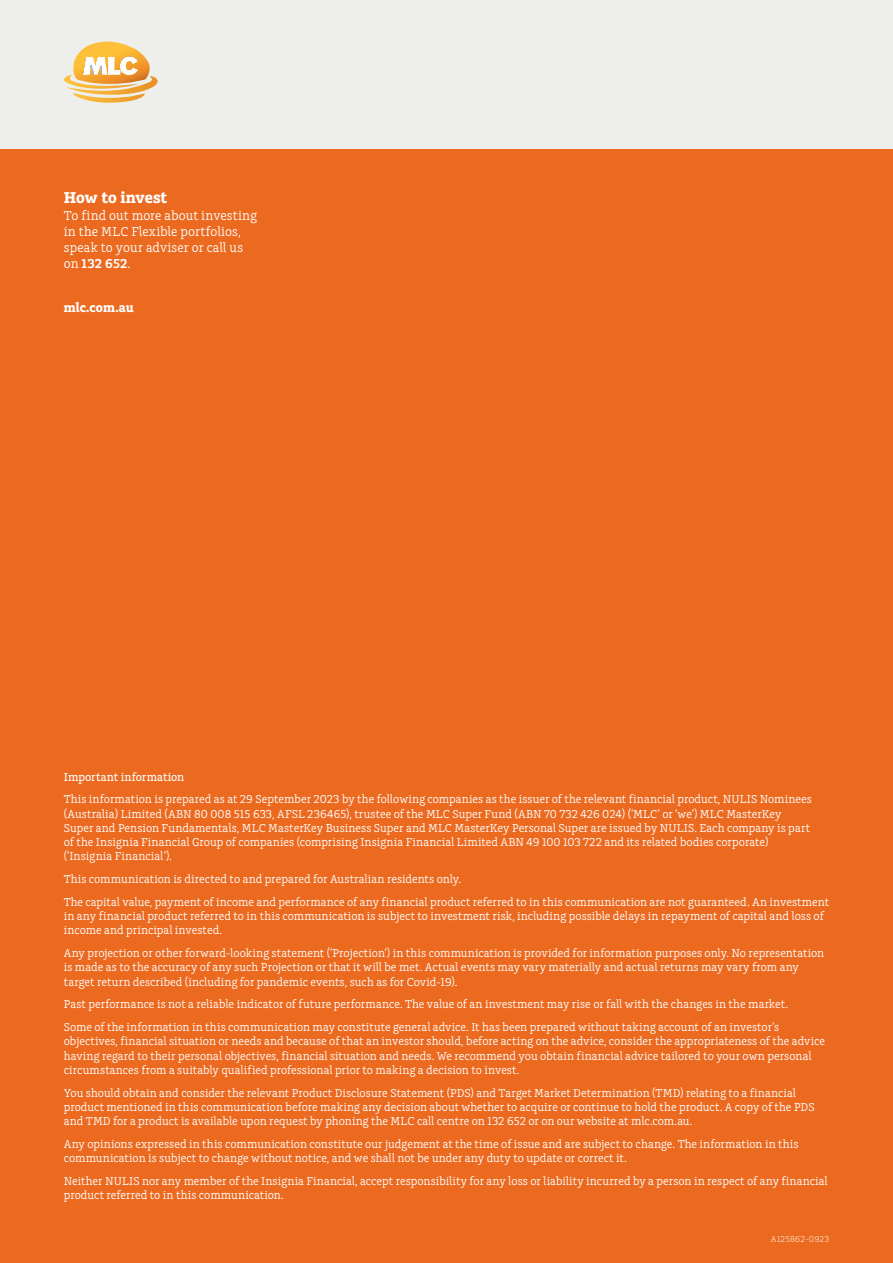
<style>
.page{position:relative;width:893px;height:1263px;background:#fff}
.page>*{position:absolute;margin:0;border:0;box-sizing:border-box;transform-origin:0 0}
.t1{font:700 16.5px "Charlie Std";letter-spacing:-.005em;color:#fff}
.t2{font:13.5px/16.2px "Charlie Std";letter-spacing:.01em;color:#fff}
.t3{font:700 13.5px "Charlie Std";letter-spacing:.005em;color:#fff}
.t4{font:12px/14.2px "Charlie Std";letter-spacing:.005em;color:#fff}
.t5{font:500 12px "Charlie Std";letter-spacing:.005em;color:#fff}
.t6{font:300 9px "Charlie Std";letter-spacing:.015em;color:#fff}
.s1{font-weight:600}
</style>
<div class="page">
<div style="left:0;top:149px;width:893px;height:1114px;background:#ec6a20"></div>
<div style="left:0;top:0;width:893px;height:149px;background:#eeeeeb"></div>
<svg style="left:64px;top:42px;width:94px;height:61px"></svg>
<h1 class="t1" style="left:64px;top:188px;width:105px">How to invest</h1>
<p class="t2" style="left:64px;top:207px;width:195px">To find out more about investing in the MLC Flexible portfolios, speak to your adviser or call us on <span class="s1">132 652</span>.</p>
<p class="t3" style="left:64px;top:299px;width:72px">mlc.com.au</p>
<p class="t5" style="left:64px;top:770px;width:122px">Important information</p>
<p class="t4" style="left:64px;top:792px;width:749px">This information is prepared as at 29 September 2023 by the following companies as the issuer of the relevant financial product, NULIS Nominees (Australia) Limited (ABN 80 008 515 633, AFSL 236465), trustee of the MLC Super Fund (ABN 70 732 426 024) (‘MLC’ or ‘we’) MLC MasterKey Super and Pension Fundamentals, MLC MasterKey Business Super and MLC MasterKey Personal Super are issued by NULIS. Each company is part of the Insignia Financial Group of companies (comprising Insignia Financial Limited ABN 49 100 103 722 and its related bodies corporate) (‘Insignia Financial’).</p>
<p class="t4" style="left:64px;top:868px;width:767px;line-height:22.8px">This communication is directed to and prepared for Australian residents only.<br>The capital value, payment of income and performance of any financial product referred to in this communication are not guaranteed. An investment</p>
<p class="t4" style="left:64px;top:909px;width:761px">in any financial product referred to in this communication is subject to investment risk, including possible delays in repayment of capital and loss of income and principal invested.</p>
<p class="t4" style="left:64px;top:946px;width:762px">Any projection or other forward-looking statement (‘Projection’) in this communication is provided for information purposes only. No representation is made as to the accuracy of any such Projection or that it will be met. Actual events may vary materially and actual returns may vary from any target return described (including for pandemic events, such as for Covid-19).</p>
<p class="t4" style="left:64px;top:993px;width:726px;line-height:22.8px">Past performance is not a reliable indicator of future performance. The value of an investment may rise or fall with the changes in the market.<br>Some of the information in this communication may constitute general advice. It has been prepared without taking account of an investor’s</p>
<p class="t4" style="left:64px;top:1034px;width:763px">objectives, financial situation or needs and because of that an investor should, before acting on the advice, consider the appropriateness of the advice having regard to their personal objectives, financial situation and needs. We recommend you obtain financial advice tailored to your own personal circumstances from a suitably qualified professional prior to making a decision to invest.</p>
<p class="t4" style="left:64px;top:1085px;width:752px">You should obtain and consider the relevant Product Disclosure Statement (PDS) and Target Market Determination (TMD) relating to a financial product mentioned in this communication before making any decision about whether to acquire or continue to hold the product. A copy of the PDS and TMD for a product is available upon request by phoning the MLC call centre on 132 652 or on our website at mlc.com.au.</p>
<p class="t4" style="left:64px;top:1137px;width:736px">Any opinions expressed in this communication constitute our judgement at the time of issue and are subject to change. The information in this communication is subject to change without notice, and we shall not be under any duty to update or correct it.</p>
<p class="t4" style="left:64px;top:1174px;width:765px">Neither NULIS nor any member of the Insignia Financial, accept responsibility for any loss or liability incurred by a person in respect of any financial product referred to in this communication.</p>
<p class="t6" style="left:771px;top:1234px;width:60px">A125862-0923</p>
</div>
